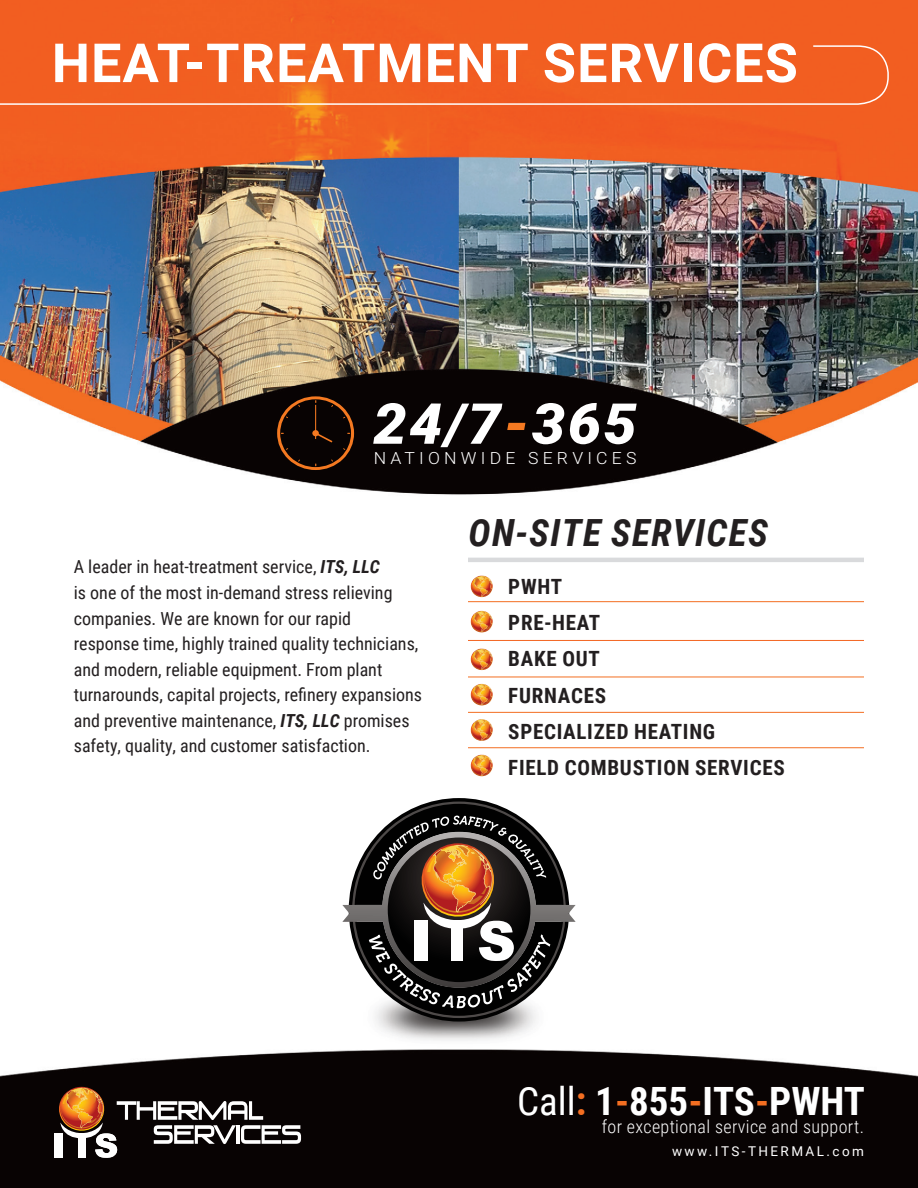
<style>
.page{position:relative;width:918px;height:1188px;background:#fff}
.page>*{position:absolute;margin:0;border:0;box-sizing:border-box;transform-origin:0 0}
.t1{font:italic 900 56.55px "Roboto";color:#fff;scale:1.04 1}
.t2{font:700 54px "Roboto";letter-spacing:.02em;color:#fff}
.t3{font:700 39px "Roboto Condensed";color:#fff}
.t4{font:italic 700 37.5px "Roboto Condensed";letter-spacing:.035em;color:#231f20}
.t5{font:700 21px/36.3px "Roboto Condensed";letter-spacing:.035em;color:#231f20}
.t6{font:18px/25.5px "Roboto Condensed";color:#231f20}
.t7{font:300 18px "Roboto Condensed";letter-spacing:.02em;color:#fff}
.t8{font:300 16.8px "Roboto";letter-spacing:.24em;color:#fff;scale:1.04 1}
.t9{font:13.5px "Roboto";letter-spacing:.18em;color:#fff}
.s1{color:#f47921}
.s2{font-weight:700;font-style:italic}
.s3{font-weight:400}
.s4{color:#f36e21}
</style>
<div class="page">
<img style="left:0;top:0;width:918px;height:1188px">
<img style="left:339px;top:978px;width:234px;height:70px">
<svg style="left:277px;top:396px;width:77px;height:74px;background:#261206"></svg>
<hr style="left:315px;top:405px;width:1px;height:34px;background:#f47921">
<div style="left:312px;top:430px;width:7px;height:6px;background:#f47921;border-radius:50%"></div>
<img style="left:470px;top:576px;width:24px;height:21px">
<img style="left:470px;top:611px;width:24px;height:21px">
<img style="left:470px;top:648px;width:24px;height:22px">
<img style="left:470px;top:684px;width:24px;height:21px">
<img style="left:470px;top:719px;width:24px;height:22px">
<img style="left:470px;top:755px;width:24px;height:21px">
<hr style="left:468px;top:558px;width:396px;height:4px;background:#d9dadc">
<hr style="left:468px;top:640px;width:396px;height:1px;background:#f36421">
<hr style="left:468px;top:601px;width:396px;height:1px;background:#f36e21">
<hr style="left:468px;top:677px;width:396px;height:1px;background:#f36e21">
<hr style="left:468px;top:747px;width:396px;height:1px;background:#f36e21">
<hr style="left:468px;top:712px;width:396px;height:1px;background:#f36e21">
<div style="left:55px;top:1134px;width:8px;height:24px;background:#fff"></div>
<svg style="left:57px;top:1087px;width:244px;height:71px"></svg>
<img style="left:62px;top:1088px;width:38px;height:23px">
<img style="left:84px;top:1111px;width:16px;height:12px">
<div style="left:0;top:45px;width:890px;height:61px;background:#f25e21"></div>
<svg style="left:349px;top:798px;width:220px;height:224px"></svg>
<svg style="left:342px;top:804px;width:234px;height:212px"></svg>
<h2 class="t2" style="left:52px;top:25px;width:748px">HEAT-TREATMENT SERVICES</h2>
<h1 class="t1" style="left:373px;top:391px;width:255px">24/7<span class="s1">-</span>365</h1>
<p class="t8" style="left:374px;top:448px;width:254px">NATIONWIDE SERVICES</p>
<p class="t6" style="left:74px;top:554px;width:350px">A leader in heat-treatment service, <span class="s2">ITS, LLC<br></span>is one of the most in-demand stress relieving companies. We are known for our rapid<br>response time, highly trained quality technicians, and modern, reliable equipment. From plant turnarounds, capital projects, refinery expansions and preventive maintenance, <span class="s2">ITS, LLC</span> promises safety, quality, and customer satisfaction.</p>
<h3 class="t4" style="left:469px;top:506px;width:301px">ON-SITE SERVICES</h3>
<p class="t5" style="left:508px;top:567px;width:278px">PWHT<br>PRE-HEAT<br>BAKE OUT<br>FURNACES<br>SPECIALIZED HEATING<br>FIELD COMBUSTION SERVICES</p>
<h3 class="t3" style="left:517px;top:1074px;width:349px"><span class="s3">Call</span><span class="s4">:</span> 1<span class="s4">-</span>855<span class="s4">-</span>ITS<span class="s4">-</span>PWHT</h3>
<p class="t7" style="left:602px;top:1114px;width:264px">for exceptional service and support.</p>
<p class="t9" style="left:672px;top:1141px;width:193px">www.ITS-THERMAL.com</p>
</div>
